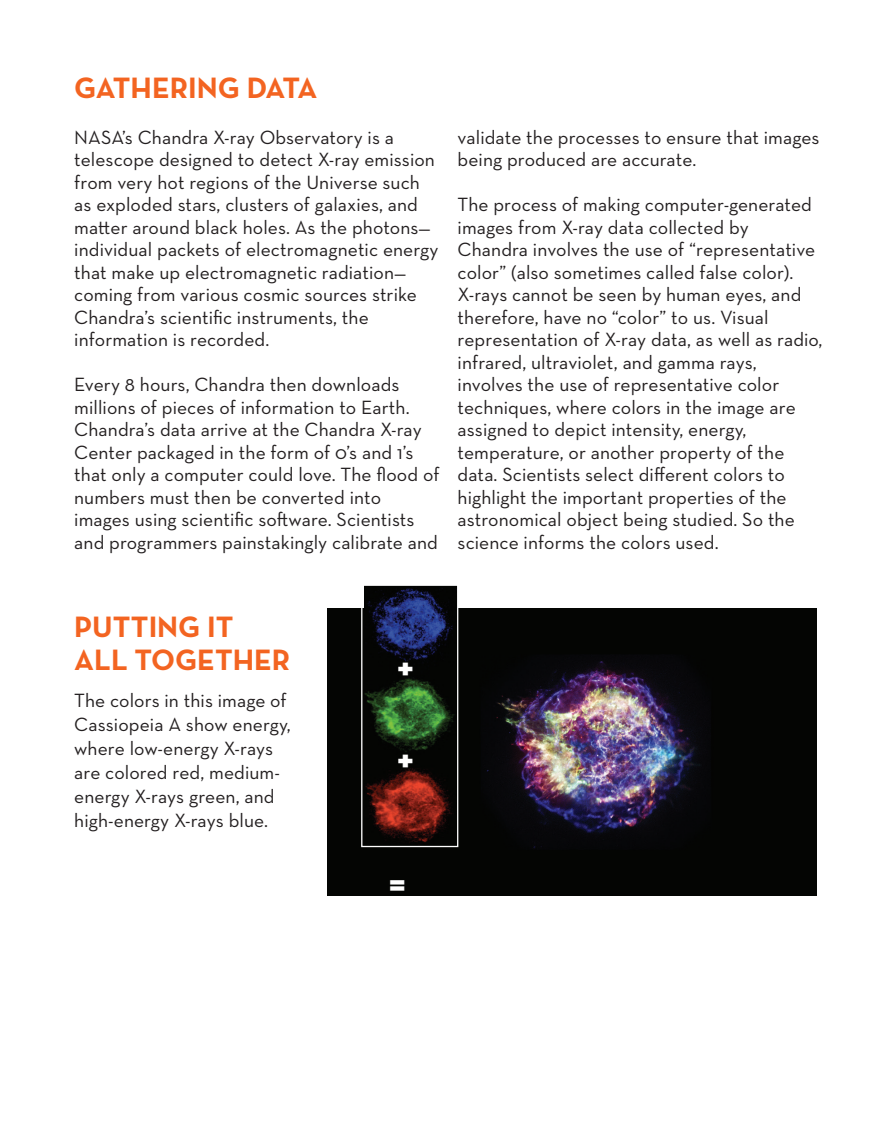
<style>
.page{position:relative;width:891px;height:1134px;background:#fff}
.page>*{position:absolute;margin:0;border:0;box-sizing:border-box;transform-origin:0 0}
.t1{font:700 37.65px "Neutraface Text";color:#fff;scale:1.12 1}
.t2{font:700 30px/33px "Neutraface Text";color:#f36421}
.t3{font:19.5px/22.5px "Neutraface Text";letter-spacing:.005em;color:#231f20}
</style>
<div class="page">
<img style="left:327px;top:609px;width:490px;height:287px">
<img style="left:365px;top:587px;width:91px;height:258px">
<div style="left:361px;top:585px;width:97px;height:262px;border:1px solid #fff"></div>
<p class="t2" style="left:74px;top:71px;width:245px">GATHERING DATA</p>
<p class="t3" style="left:74px;top:126px;width:366px">NASA’s Chandra X-ray Observatory is a telescope designed to detect X-ray emission from very hot regions of the Universe such as exploded stars, clusters of galaxies, and matter around black holes. As the photons— individual packets of electromagnetic energy that make up electromagnetic radiation— coming from various cosmic sources strike Chandra’s scientific instruments, the information is recorded.</p>
<p class="t3" style="left:74px;top:373px;width:367px">Every 8 hours, Chandra then downloads millions of pieces of information to Earth.<br>Chandra’s data arrive at the Chandra X-ray Center packaged in the form of 0’s and 1’s that only a computer could love. The flood of numbers must then be converted into images using scientific software. Scientists and programmers painstakingly calibrate and</p>
<p class="t3" style="left:458px;top:126px;width:363px">validate the processes to ensure that images being produced are accurate.</p>
<p class="t3" style="left:458px;top:193px;width:366px">The process of making computer-generated images from X-ray data collected by Chandra involves the use of “representative color” (also sometimes called false color).<br>X-rays cannot be seen by human eyes, and therefore, have no “color” to us. Visual representation of X-ray data, as well as radio, infrared, ultraviolet, and gamma rays, involves the use of representative color techniques, where colors in the image are assigned to depict intensity, energy, temperature, or another property of the data. Scientists select different colors to highlight the important properties of the astronomical object being studied. So the science informs the colors used.</p>
<p class="t2" style="left:74px;top:610px;width:218px">PUTTING IT<br>ALL TOGETHER</p>
<p class="t3" style="left:74px;top:688px;width:218px;line-height:24px">The colors in this image of<br>Cassiopeia A show energy, where low-energy X-rays are colored red, medium&shy;energy X-rays green, and high-energy X-rays blue.</p>
<p class="t1" style="left:397px;top:642px;width:17px">+</p>
<p class="t1" style="left:397px;top:734px;width:17px">+</p>
<p class="t1" style="left:389px;top:858px;width:17px">=</p>
</div>
